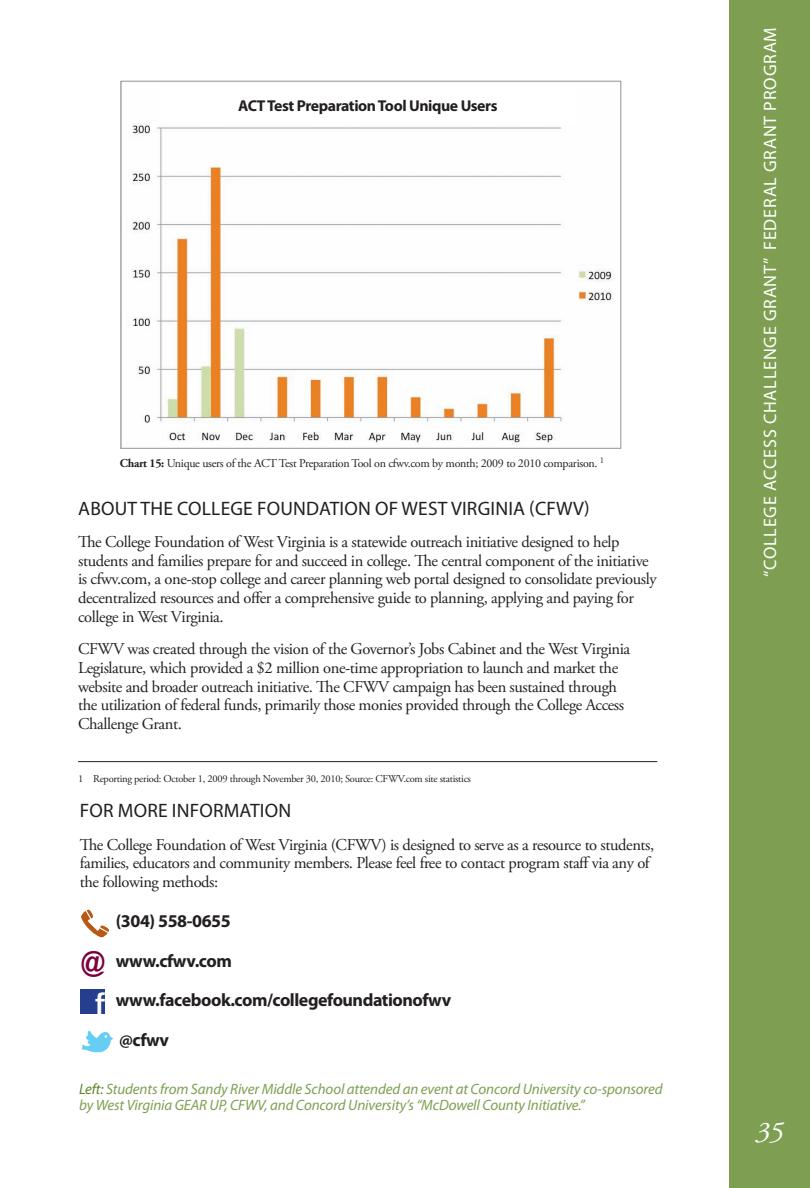
<style>
.page{position:relative;width:810px;height:1188px;background:#fff}
.page>*{position:absolute;margin:0;border:0;box-sizing:border-box;transform-origin:0 0}
.t1{font:700 32.25px "Eurostile";color:#fff}
.t2{font:30.75px "Impact";color:#7c0040}
.t3{font:italic 28.5px "Adobe Garamond Pro";color:#fff}
.t4{font:19.5px "Myriad Pro";letter-spacing:.01em;color:#231f20}
.t5{font:700 18px "Myriad Pro";letter-spacing:-.025em;color:#231f20}
.t6{font:18px "Myriad Pro";letter-spacing:.045em;color:#fff}
.t7{font:16.5px/18.8px "Adobe Garamond Pro";letter-spacing:-.025em;color:#231f20}
.t8{font:700 15.75px "Myriad Pro";letter-spacing:-.025em;color:#231f20}
.t9{font:italic 15px/16.5px "Myriad Pro";letter-spacing:-.01em;color:#7e9f52}
.t10{font:12px "Adobe Garamond Pro";letter-spacing:-.025em;color:#231f20}
.t11{font:10.5px "Adobe Garamond Pro";letter-spacing:-.025em;color:#231f20}
.s1{font-weight:700}
.s2{color:#5c8727}
</style>
<div class="page">
<div style="left:729px;top:0;width:81px;height:1188px;background:#7e9f52"></div>
<img style="left:132px;top:123px;width:481px;height:322px">
<hr style="left:78px;top:761px;width:579px;height:1px;background:#231f20">
<svg style="left:81px;top:909px;width:28px;height:29px"></svg>
<div style="left:80px;top:989px;width:25px;height:25px;background:#253f8e"></div>
<svg style="left:82px;top:1031px;width:31px;height:22px"></svg>
<div style="left:159px;top:86px;width:418px;height:39px;background:#fff"></div>
<p class="t8" style="left:238px;top:96px;width:261px">ACT Test Preparation Tool Unique Users</p>
<p class="t10" style="left:120px;top:456px;width:486px"><span class="s1">Chart 15:</span> Unique users of the ACT Test Preparation Tool on cfwv.com by month; 2009 to 2010 comparison. <sup>1</sup></p>
<p class="t4" style="left:78px;top:496px;width:513px">ABOUT THE COLLEGE FOUNDATION OF WEST VIRGINIA (CFWV)</p>
<p class="t7" style="left:78px;top:533px;width:580px">The College Foundation of West Virginia is a statewide outreach initiative designed to help students and families prepare for and succeed in college. The central component of the initiative is cfwv.com, a one-stop college and career planning web portal designed to consolidate previously decentralized resources and offer a comprehensive guide to planning, applying and paying for college in West Virginia.</p>
<p class="t7" style="left:78px;top:640px;width:554px">CFWV was created through the vision of the Governor’s Jobs Cabinet and the West Virginia Legislature, which provided a $2 million one-time appropriation to launch and market the website and broader outreach initiative. The CFWV campaign has been sustained through the utilization of federal funds, primarily those monies provided through the College Access Challenge Grant. <sup>1</sup></p>
<p class="t11" style="left:78px;top:772px;width:394px">1 Reporting period: October 1, 2009 through November 30, 2010; Source: CFWV.com site statistics</p>
<p class="t4" style="left:80px;top:799px;width:213px">FOR MORE INFORMATION</p>
<p class="t7" style="left:80px;top:835px;width:576px">The College Foundation of West Virginia (CFWV) is designed to serve as a resource to students, families, educators and community members. Please feel free to contact program staff via any of the following methods:</p>
<p class="t5" style="left:116px;top:909px;width:116px">(304) 558-0655</p>
<p class="t5" style="left:116px;top:949px;width:118px">www.cfwv.com</p>
<p class="t5" style="left:116px;top:988px;width:337px">www.facebook.com/collegefoundationofwv</p>
<p class="t5" style="left:119px;top:1028px;width:51px">@cfwv</p>
<p class="t9" style="left:79px;top:1080px;width:585px"><span class="s2">Left:</span> Students from Sandy River Middle School attended an event at Concord University co-sponsored by West Virginia GEAR UP, CFWV, and Concord University’s “McDowell County Initiative.”</p>
<h2 class="t2" style="left:81px;top:940px;width:25px">@</h2>
<h1 class="t1" style="left:95px;top:986px;width:12px">f</h1>
<p class="t6" style="left:759px;top:577px;width:551px;rotate:-90deg">“COLLEGE ACCESS CHALLENGE GRANT” FEDERAL GRANT PROGRAM</p>
<h3 class="t3" style="left:756px;top:1115px;width:29px">35</h3>
</div>
